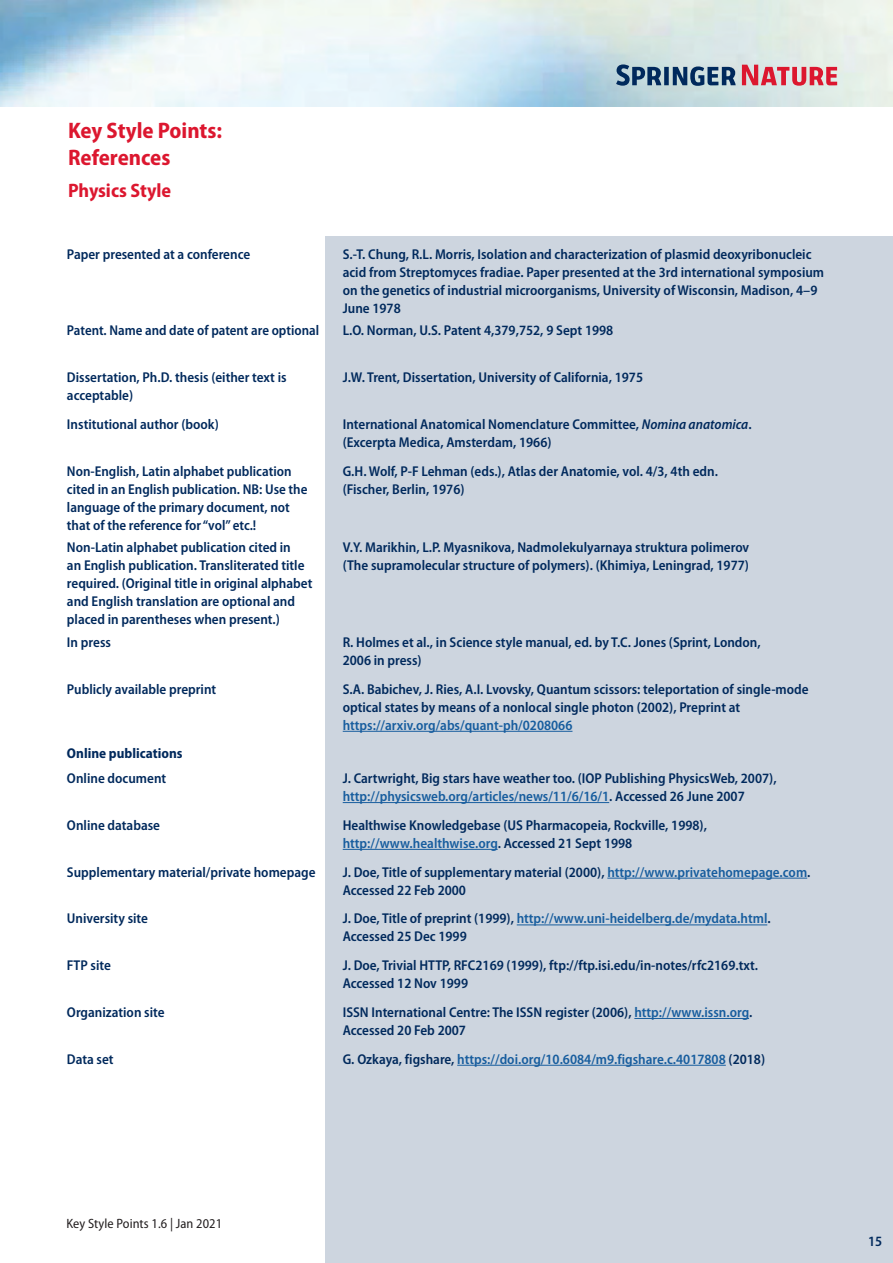
<style>
.page{position:relative;width:893px;height:1263px;background:#fff}
.page>*{position:absolute;margin:0;border:0;box-sizing:border-box;transform-origin:0 0}
.t1{font:700 semi-condensed 22.5px/27px "Myriad Pro";color:#dc172f}
.t2{font:700 semi-condensed 19.5px "Myriad Pro";color:#dc172f}
.t3{font:600 semi-condensed 14.25px/18px "Myriad Pro";color:#00295c}
.t4{font:600 semi-condensed 14.25px "Myriad Pro";color:#175d9e}
.t5{font:700 semi-condensed 14.25px "Myriad Pro";color:#00295c}
.t6{font:semi-condensed 13.5px "Myriad Pro";letter-spacing:.005em;color:#231f20}
.s1{font-style:italic}
.s2{color:#175d9e}
.s3{color:#00295c}
</style>
<div class="page">
<div style="left:325px;top:236px;width:568px;height:1027px;background:#cdd5df"></div>
<img style="left:0;top:0;width:893px;height:106px">
<svg style="left:616px;top:64px;width:120px;height:22px;background:#67849d"></svg>
<svg style="left:742px;top:65px;width:95px;height:21px;background:#db7a85"></svg>
<hr style="left:343px;top:731px;width:229px;height:1px;background:#175d9e">
<hr style="left:343px;top:802px;width:266px;height:1px;background:#175d9e">
<hr style="left:343px;top:849px;width:155px;height:1px;background:#175d9e">
<hr style="left:607px;top:878px;width:200px;height:1px;background:#175d9e">
<hr style="left:517px;top:924px;width:250px;height:1px;background:#175d9e">
<hr style="left:634px;top:1018px;width:115px;height:1px;background:#175d9e">
<hr style="left:457px;top:1065px;width:269px;height:1px;background:#175d9e">
<h1 class="t1" style="left:68px;top:117px;width:156px">Key Style Points:<br>References</h1>
<h2 class="t2" style="left:68px;top:179px;width:105px">Physics Style</h2>
<p class="t3" style="left:67px;top:245px;width:185px">Paper presented at a conference</p>
<p class="t3" style="left:343px;top:245px;width:483px">S.-T. Chung, R.L. Morris, Isolation and characterization of plasmid deoxyribonucleic acid from Streptomyces fradiae. Paper presented at the 3rd international symposium on the genetics of industrial microorganisms, University of Wisconsin, Madison, 4–9<br>June 1978</p>
<p class="t3" style="left:67px;top:322px;width:254px">Patent. Name and date of patent are optional</p>
<p class="t3" style="left:343px;top:322px;width:272px">L.O. Norman, U.S. Patent 4,379,752, 9 Sept 1998</p>
<p class="t3" style="left:67px;top:369px;width:221px">Dissertation, Ph.D. thesis (either text is acceptable)</p>
<p class="t3" style="left:343px;top:369px;width:302px">J.W. Trent, Dissertation, University of California, 1975</p>
<p class="t3" style="left:67px;top:415px;width:153px">Institutional author (book)</p>
<p class="t3" style="left:343px;top:415px;width:410px">International Anatomical Nomenclature Committee, <span class="s1">Nomina anatomica</span>. (Excerpta Medica, Amsterdam, 1966)</p>
<p class="t3" style="left:67px;top:462px;width:242px">Non-English, Latin alphabet publication cited in an English publication. NB: Use the language of the primary document, not that of the reference for “vol” etc.!</p>
<p class="t3" style="left:343px;top:462px;width:377px">G.H. Wolf, P-F Lehman (eds.), Atlas der Anatomie, vol. 4/3, 4th edn. (Fischer, Berlin, 1976)</p>
<p class="t3" style="left:67px;top:539px;width:247px">Non-Latin alphabet publication cited in<br>an English publication. Transliterated title required. (Original title in original alphabet and English translation are optional and placed in parentheses when present.)</p>
<p class="t3" style="left:343px;top:539px;width:408px">V.Y. Marikhin, L.P. Myasnikova, Nadmolekulyarnaya struktura polimerov (The supramolecular structure of polymers). (Khimiya, Leningrad, 1977)</p>
<p class="t3" style="left:67px;top:633px;width:46px">In press</p>
<p class="t3" style="left:343px;top:633px;width:420px">R. Holmes et al., in Science style manual, ed. by T.C. Jones (Sprint, London,<br>2006 in press)</p>
<p class="t3" style="left:67px;top:680px;width:151px">Publicly available preprint</p>
<p class="t3" style="left:343px;top:680px;width:467px">S.A. Babichev, J. Ries, A.I. Lvovsky, Quantum scissors: teleportation of single-mode optical states by means of a nonlocal single photon (2002), Preprint at</p>
<p class="t4" style="left:343px;top:717px;width:231px">https://arxiv.org/abs/quant-ph/0208066</p>
<p class="t5" style="left:67px;top:745px;width:117px">Online publications</p>
<p class="t3" style="left:67px;top:770px;width:101px">Online document</p>
<p class="t3" style="left:343px;top:770px;width:435px">J. Cartwright, Big stars have weather too. (IOP Publishing PhysicsWeb, 2007), <span class="s2">http://physicsweb.org/articles/news/11/6/16/1</span>. Accessed 26 June 2007</p>
<p class="t3" style="left:67px;top:816px;width:95px">Online database</p>
<p class="t3" style="left:343px;top:816px;width:366px">Healthwise Knowledgebase (US Pharmacopeia, Rockville, 1998), <span class="s2">http://www.healthwise.org</span>. Accessed 21 Sept 1998</p>
<p class="t3" style="left:67px;top:863px;width:250px">Supplementary material/private homepage</p>
<p class="t3" style="left:343px;top:863px;width:469px">J. Doe, Title of supplementary material (2000), <span class="s2">http://www.privatehomepage.com</span>.<br>Accessed 22 Feb 2000</p>
<p class="t3" style="left:67px;top:910px;width:83px">University site</p>
<p class="t3" style="left:343px;top:910px;width:429px">J. Doe, Title of preprint (1999), <span class="s2">http://www.uni-heidelberg.de/mydata.html</span>.<br>Accessed 25 Dec 1999</p>
<p class="t3" style="left:67px;top:957px;width:46px">FTP site</p>
<p class="t3" style="left:343px;top:957px;width:417px">J. Doe, Trivial HTTP, RFC2169 (1999), ftp://ftp.isi.edu/in-notes/rfc2169.txt.<br>Accessed 12 Nov 1999</p>
<p class="t3" style="left:67px;top:1003px;width:99px">Organization site</p>
<p class="t3" style="left:343px;top:1003px;width:411px">ISSN International Centre: The ISSN register (2006), <span class="s2">http://www.issn.org</span>.<br>Accessed 20 Feb 2007</p>
<p class="t3" style="left:67px;top:1050px;width:48px">Data set</p>
<p class="t4" style="left:343px;top:1051px;width:424px"><span class="s3">G. Ozkaya, figshare,</span> https://doi.org/10.6084/m9.figshare.c.4017808 <span class="s3">(2018)</span></p>
<p class="t6" style="left:66px;top:1216px;width:157px">Key Style Points 1.6 | Jan 2021</p>
<p class="t3" style="left:868px;top:1233px;width:16px">15</p>
</div>
